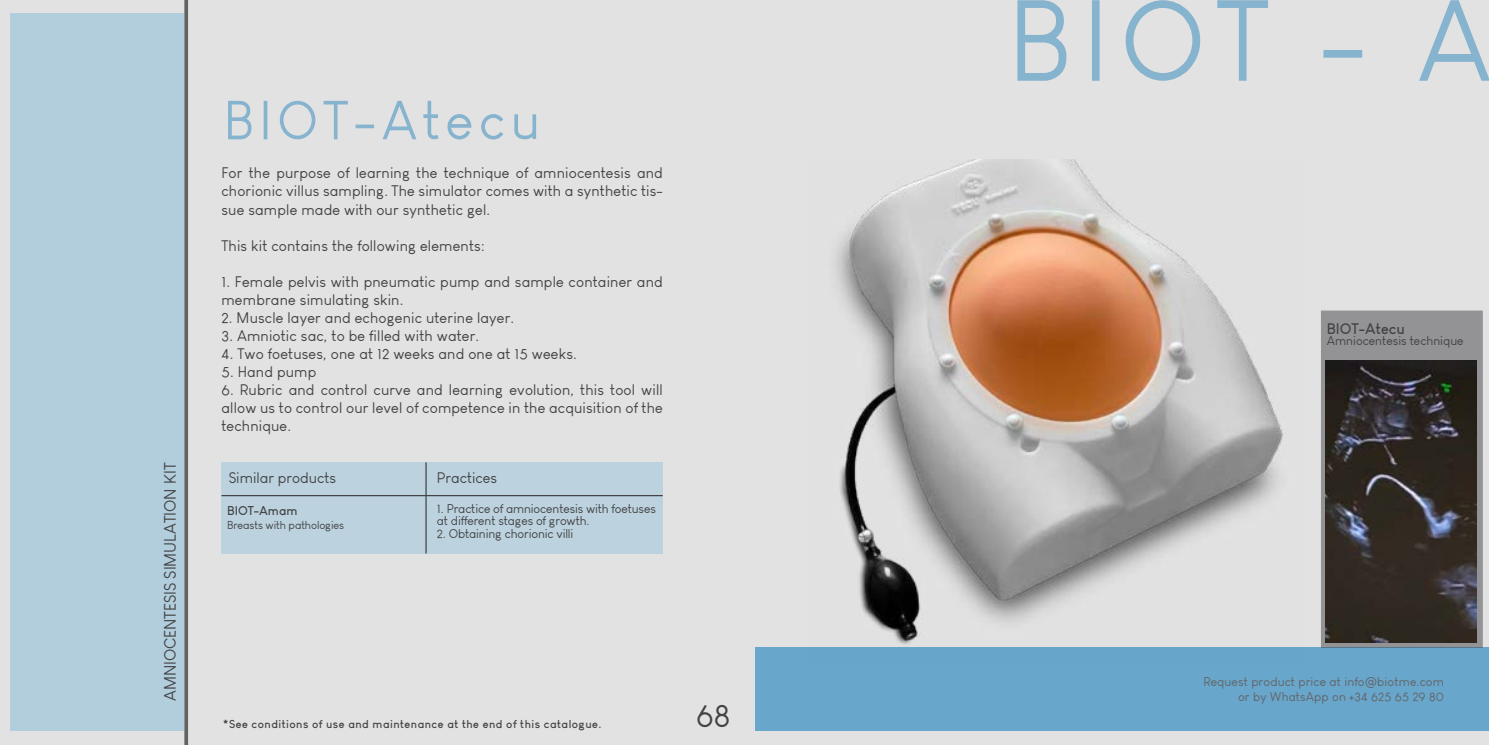
<style>
.page{position:relative;width:1489px;height:745px;background:#fff}
.page>*{position:absolute;margin:0;border:0;box-sizing:border-box;transform-origin:0 0}
.t1{font:112.5px "Louis George Cafe";color:#86b3ce}
.t2{font:53.75px "Louis George Cafe";letter-spacing:.1em;color:#86b3ce}
.t3{font:31.25px "Louis George Cafe";color:#434345}
.t4{font:16.25px "Louis George Cafe";color:#434345}
.t5{font:15px/18px "Louis George Cafe";letter-spacing:.01em;color:#434345;text-align:justify}
.t6{font:700 15px "Louis George Cafe";color:#434345}
.t7{font:12.5px/12.5px "Louis George Cafe";letter-spacing:-.01em;color:#434345}
.t8{font:12.5px/15px "Louis George Cafe";letter-spacing:.01em;color:#636466;text-align:right}
.t9{font:700 12.5px "Louis George Cafe";color:#434345}
.t10{font:700 11.25px "Louis George Cafe";letter-spacing:.04em;color:#434345}
.t11{font:11.25px "Louis George Cafe";letter-spacing:-.01em;color:#434345}
</style>
<div class="page">
<div style="left:0;top:0;width:1488px;height:744px;background:#e3e2e3"></div>
<div style="left:11px;top:14px;width:173px;height:716px;background:#b2cddc"></div>
<svg style="left:184px;top:0;width:4px;height:744px;background:#6e6d6f"></svg>
<div style="left:221px;top:462px;width:441px;height:91px;background:#bcd3df"></div>
<hr style="left:221px;top:494px;width:441px;height:2px;background:#434345">
<hr style="left:425px;top:462px;width:1px;height:91px;background:#434345">
<div style="left:755px;top:647px;width:733px;height:83px;background:#68a6cb"></div>
<img style="left:836px;top:160px;width:447px;height:485px">
<svg style="left:1321px;top:310px;width:161px;height:337px;background:#8d8c8e"></svg>
<img style="left:1325px;top:360px;width:150px;height:282px">
<p class="t4" style="left:160px;top:700px;width:240px;rotate:-90deg">AMNIOCENTESIS SIMULATION KIT</p>
<h2 class="t2" style="left:223px;top:88px;width:318px">BIOT-Atecu</h2>
<p class="t5" style="left:221px;top:164px;width:443px">For the purpose of learning the technique of amniocentesis and chorionic villus sampling. The simulator comes with a synthetic tis&shy;sue sample made with our synthetic gel.</p>
<p class="t5" style="left:221px;top:236px;width:265px">This kit contains the following elements:</p>
<p class="t5" style="left:221px;top:272px;width:443px">1. Female pelvis with pneumatic pump and sample container and membrane simulating skin.</p>
<p class="t5" style="left:221px;top:308px;width:294px">2. Muscle layer and echogenic uterine layer.</p>
<p class="t5" style="left:221px;top:326px;width:259px">3. Amniotic sac, to be filled with water.</p>
<p class="t5" style="left:221px;top:344px;width:357px">4. Two foetuses, one at 12 weeks and one at 15 weeks.</p>
<p class="t5" style="left:221px;top:362px;width:96px">5. Hand pump</p>
<p class="t5" style="left:221px;top:380px;width:443px">6. Rubric and control curve and learning evolution, this tool will allow us to control our level of competence in the acquisition of the technique.</p>
<p class="t5" style="left:229px;top:469px;width:109px">Similar products</p>
<p class="t5" style="left:437px;top:468px;width:62px">Practices</p>
<p class="t9" style="left:227px;top:502px;width:72px">BIOT-Amam</p>
<p class="t11" style="left:227px;top:518px;width:118px">Breasts with pathologies</p>
<p class="t7" style="left:437px;top:502px;width:220px">1. Practice of amniocentesis with foetuses at different stages of growth.</p>
<p class="t7" style="left:437px;top:527px;width:138px">2. Obtaining chorionic villi</p>
<p class="t10" style="left:223px;top:716px;width:380px">*See conditions of use and maintenance at the end of this catalogue.</p>
<h3 class="t3" style="left:696px;top:696px;width:36px">68</h3>
<h1 class="t1" style="left:1007px;top:-26px;width:485px">BIOT - A</h1>
<p class="t6" style="left:1326px;top:319px;width:80px">BIOT-Atecu</p>
<p class="t7" style="left:1326px;top:334px;width:138px">Amniocentesis technique</p>
<p class="t8" style="left:1203px;top:673px;width:242px">Request product price at info@biotme.com or by WhatsApp on +34 625 65 29 80</p>
</div>
